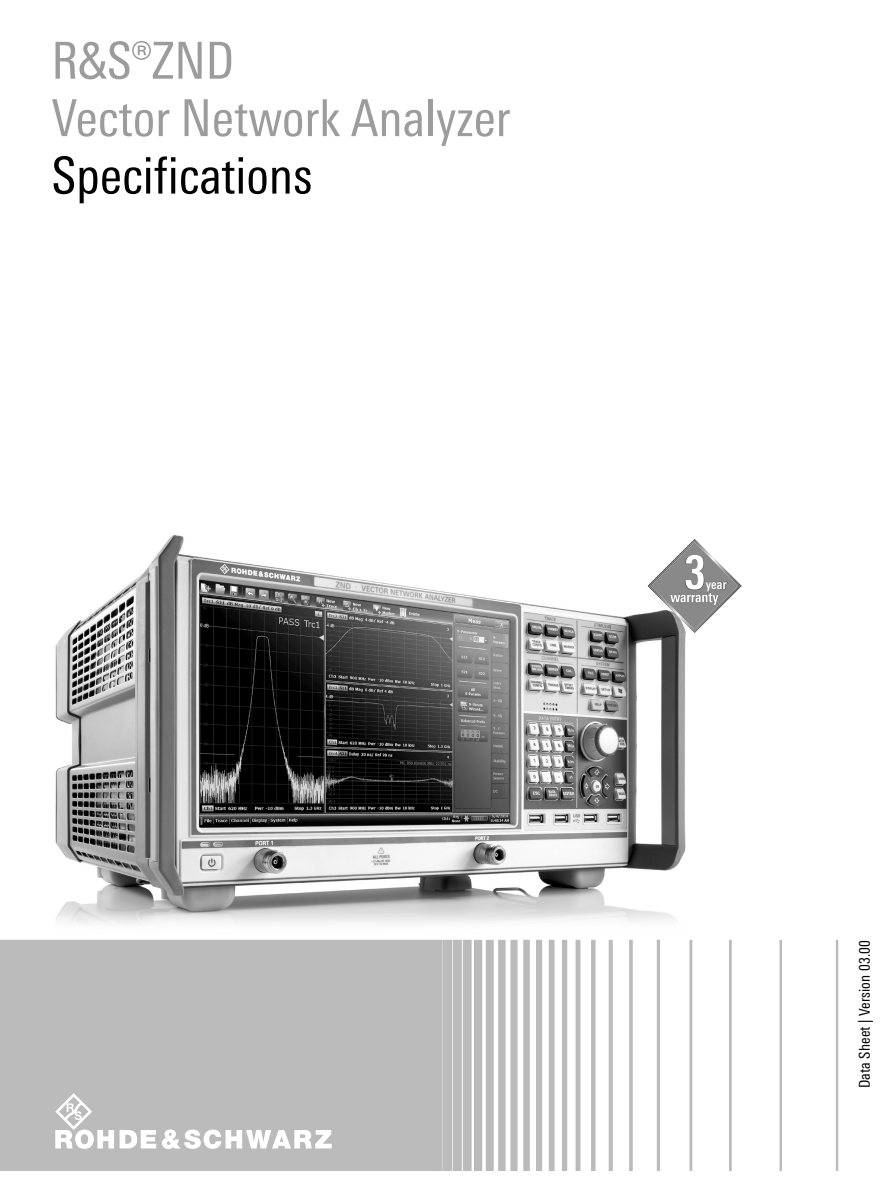
<style>
.page{position:relative;width:893px;height:1191px;background:#fff}
.page>*{position:absolute;margin:0;border:0;box-sizing:border-box;transform-origin:0 0}
.t1{font:51px/57.4px "Linotype Univers 420 Cn";color:#9c9c9c}
.t2{font:51px "Linotype Univers 420 Cn";color:#000}
.t3{font:15px "Linotype Univers 420 Cn";letter-spacing:.01em;color:#000}
.t4{font:700 13.35px "Linotype Univers 620 Cn";color:#fff}
</style>
<div class="page">
<img style="left:55px;top:534px;width:638px;height:552px">
<div style="left:0;top:939px;width:432px;height:232px;background:#bbb"></div>
<div style="left:432px;top:939px;width:10px;height:232px;background:#bbb"></div>
<div style="left:442px;top:939px;width:10px;height:232px;background:#bbb;border:2px solid #bbb"></div>
<div style="left:453px;top:939px;width:9px;height:232px;background:#bbb;border:2px solid #bbb"></div>
<div style="left:463px;top:939px;width:9px;height:232px;background:#bbb;border:2px solid #bbb"></div>
<div style="left:474px;top:939px;width:8px;height:232px;background:#bbb"></div>
<div style="left:486px;top:939px;width:8px;height:232px;background:#bbb;border:2px solid #bbb"></div>
<div style="left:498px;top:939px;width:8px;height:232px;background:#bbb;border:2px solid #bbb"></div>
<div style="left:510px;top:939px;width:7px;height:232px;background:#bbb;border:2px solid #bbb"></div>
<div style="left:523px;top:939px;width:7px;height:232px;background:#bbb;border:2px solid #bbb"></div>
<div style="left:536px;top:939px;width:6px;height:232px;background:#bbb"></div>
<div style="left:549px;top:939px;width:5px;height:232px;background:#bbb"></div>
<div style="left:562px;top:939px;width:5px;height:232px;background:#bbb"></div>
<hr style="left:576px;top:939px;width:4px;height:232px;background:#bbb">
<svg style="left:591px;top:939px;width:5px;height:232px"></svg>
<svg style="left:609px;top:939px;width:4px;height:232px"></svg>
<hr style="left:629px;top:939px;width:4px;height:232px;background:#c3c3c3">
<hr style="left:657px;top:939px;width:3px;height:232px;background:#bbb">
<div style="left:689px;top:939px;width:3px;height:232px;border:2px solid #bbb"></div>
<div style="left:729px;top:939px;width:3px;height:232px;border:2px solid #bbb"></div>
<div style="left:779px;top:939px;width:3px;height:232px;border:2px solid #bbb"></div>
<div style="left:836px;top:939px;width:2px;height:232px;border:2px solid #bbb"></div>
<svg style="left:120px;top:1130px;width:36px;height:18px"></svg>
<svg style="left:55px;top:1093px;width:59px;height:55px"></svg>
<svg style="left:162px;top:1129px;width:170px;height:20px"></svg>
<svg style="left:648px;top:539px;width:94px;height:94px"></svg>
<img style="left:706px;top:577px;width:21px;height:15px">
<p class="t1" style="left:51px;top:32px;width:461px">R&amp;S®ZND<br>Vector Network Analyzer</p>
<p class="t2" style="left:51px;top:146px;width:263px">Specifications</p>
<p class="t4" style="left:706px;top:576px;width:22px">year</p>
<p class="t3" style="left:856px;top:1088px;width:150px;rotate:-90deg">Data Sheet | Version 03.00</p>
</div>
